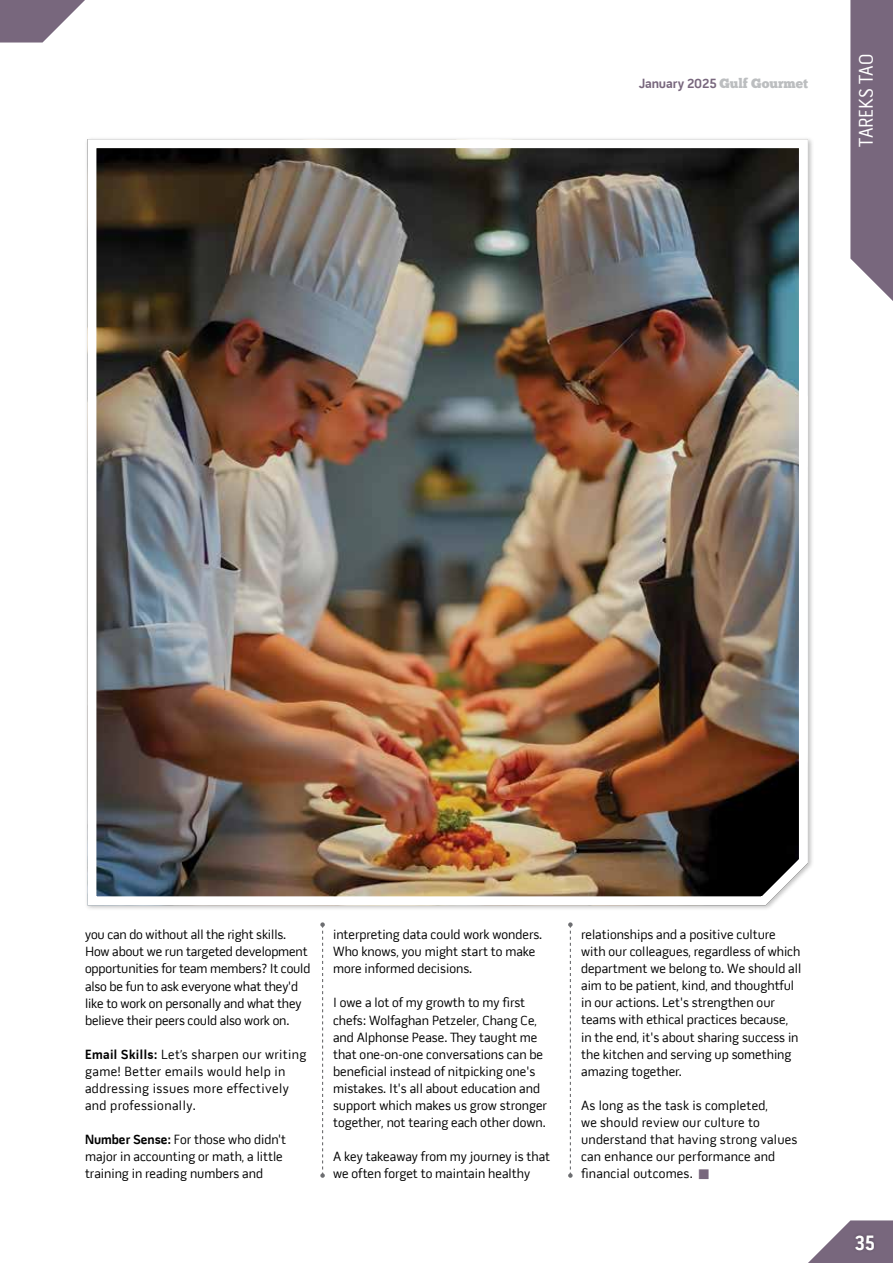
<style>
.page{position:relative;width:893px;height:1263px;background:#fff}
.page>*{position:absolute;margin:0;border:0;box-sizing:border-box;transform-origin:0 0}
.t1{font:700 21px "Pill Gothic 300 mg";color:#fff}
.t2{font:19.95px "Pill Gothic 300 mg";color:#fff}
.t3{font:13.5px/17px "Pill Gothic 600 mg";color:#000}
.t4{font:13.5px/17px "Pill Gothic 600 mg";letter-spacing:.03em;color:#000}
.t5{font:700 13.5px "Pill Gothic 600 mg";letter-spacing:-.005em;color:#78677d}
.s1{font-family:"Chunk Five";font-weight:400;color:#bcbec0}
.s2{font-weight:700}
.s3{font-family:"Montserrat";font-size:24.75px;color:#78677d}
</style>
<div class="page">
<svg style="left:850px;top:0;width:43px;height:301px"></svg>
<img style="left:86px;top:138px;width:726px;height:771px">
<svg style="left:320px;top:922px;width:5px;height:256px"></svg>
<svg style="left:568px;top:922px;width:5px;height:256px"></svg>
<svg style="left:808px;top:1220px;width:85px;height:43px"></svg>
<div style="left:852px;top:1232px;width:26px;height:21px;background:#6f5f74"></div>
<svg style="left:0;top:0;width:85px;height:43px"></svg>
<p class="t5" style="left:639px;top:75px;width:171px">January 2025 <span class="s1">Gulf Gourmet</span></p>
<h2 class="t2" style="left:854px;top:147px;width:94px;rotate:-90deg">TAREKS TAO</h2>
<p class="t3" style="left:85px;top:926px;width:227px">you can do without all the right skills.<br>How about we run targeted development opportunities for team members? It could also be fun to ask everyone what they'd like to work on personally and what they believe their peers could also work on.</p>
<p class="t4" style="left:85px;top:1045px;width:223px"><span class="s2">Email Skills:</span> Let’s sharpen our writing game! Better emails would help in addressing issues more effectively and professionally.</p>
<p class="t3" style="left:85px;top:1131px;width:202px"><span class="s2">Number Sense:</span> For those who didn't major in accounting or math, a little training in reading numbers and</p>
<p class="t3" style="left:333px;top:926px;width:211px">interpreting data could work wonders.<br>Who knows, you might start to make more informed decisions.</p>
<p class="t3" style="left:333px;top:994px;width:215px">I owe a lot of my growth to my first chefs: Wolfaghan Petzeler, Chang Ce, and Alphonse Pease. They taught me that one-on-one conversations can be beneficial instead of nitpicking one's mistakes. It's all about education and support which makes us grow stronger together, not tearing each other down.</p>
<p class="t3" style="left:333px;top:1148px;width:219px">A key takeaway from my journey is that we often forget to maintain healthy</p>
<p class="t3" style="left:581px;top:926px;width:222px">relationships and a positive culture with our colleagues, regardless of which department we belong to. We should all aim to be patient, kind, and thoughtful in our actions. Let's strengthen our teams with ethical practices because, in the end, it's about sharing success in the kitchen and serving up something amazing together.</p>
<p class="t3" style="left:581px;top:1096px;width:218px">As long as the task is completed,<br>we should review our culture to understand that having strong values can enhance our performance and financial outcomes. <span class="s3">■</span></p>
<h1 class="t1" style="left:854px;top:1229px;width:22px">35</h1>
</div>
